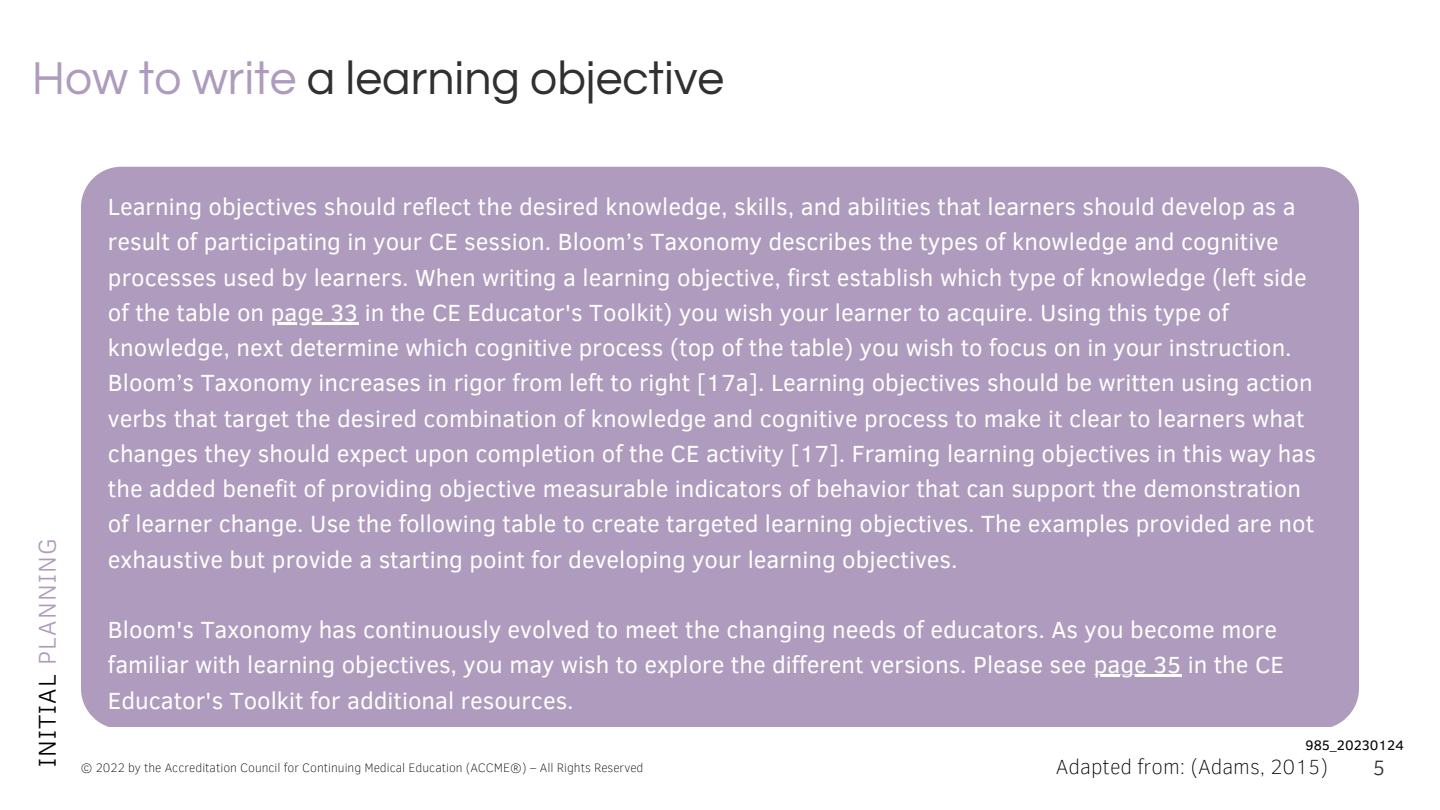
<style>
.page{position:relative;width:1440px;height:810px;background:#fff}
.page>*{position:absolute;margin:0;border:0;box-sizing:border-box;transform-origin:0 0}
.t1{font:48px "Questrial";color:#303030}
.t2{font:300 25px "Clear Sans";letter-spacing:.05em;color:#ae9bbd}
.t3{font:24px/35.2px "Clear Sans";color:#fff}
.t4{font:300 21.3px "Clear Sans";color:#303030}
.t5{font:100 21px "Clear Sans";color:#000}
.t6{font:14px "Clear Sans";color:#000}
.t7{font:100 12.5px "Clear Sans";color:#000}
.s1{color:#ae9bbd}
.s2{color:#000}
</style>
<div class="page">
<div style="left:81px;top:167px;width:1277px;height:560px;background:#ae9bbd"></div>
<hr style="left:271px;top:322px;width:87px;height:3px;background:#fff">
<hr style="left:1094px;top:675px;width:87px;height:2px;background:#fff">
<h1 class="t1" style="left:32px;top:55px;width:694px"><span class="s1">How to write</span> a learning objective</h1>
<p class="t2" style="left:29px;top:767px;width:230px;rotate:-90deg"><span class="s2">INITIAL</span> PLANNING</p>
<p class="t3" style="left:108px;top:188px;width:1210px">Learning objectives should reflect the desired knowledge, skills, and abilities that learners should develop as a result of participating in your CE session. Bloom’s Taxonomy describes the types of knowledge and cognitive processes used by learners. When writing a learning objective, first establish which type of knowledge (left side of the table on page 33 in the CE Educator's Toolkit) you wish your learner to acquire. Using this type of knowledge, next determine which cognitive process (top of the table) you wish to focus on in your instruction.<br>Bloom’s Taxonomy increases in rigor from left to right [17a]. Learning objectives should be written using action verbs that target the desired combination of knowledge and cognitive process to make it clear to learners what changes they should expect upon completion of the CE activity [17]. Framing learning objectives in this way has the added benefit of providing objective measurable indicators of behavior that can support the demonstration of learner change. Use the following table to create targeted learning objectives. The examples provided are not exhaustive but provide a starting point for developing your learning objectives.</p>
<p class="t3" style="left:108px;top:611px;width:1178px">Bloom's Taxonomy has continuously evolved to meet the changing needs of educators. As you become more familiar with learning objectives, you may wish to explore the different versions. Please see page 35 in the CE<br>Educator's Toolkit for additional resources.</p>
<p class="t6" style="left:1306px;top:735px;width:100px">985_20230124</p>
<p class="t7" style="left:81px;top:759px;width:564px">© 2022 by the Accreditation Council for Continuing Medical Education (ACCME®) – All Rights Reserved</p>
<p class="t5" style="left:1056px;top:752px;width:274px">Adapted from: (Adams, 2015)</p>
<p class="t4" style="left:1373px;top:752px;width:14px">5</p>
</div>
